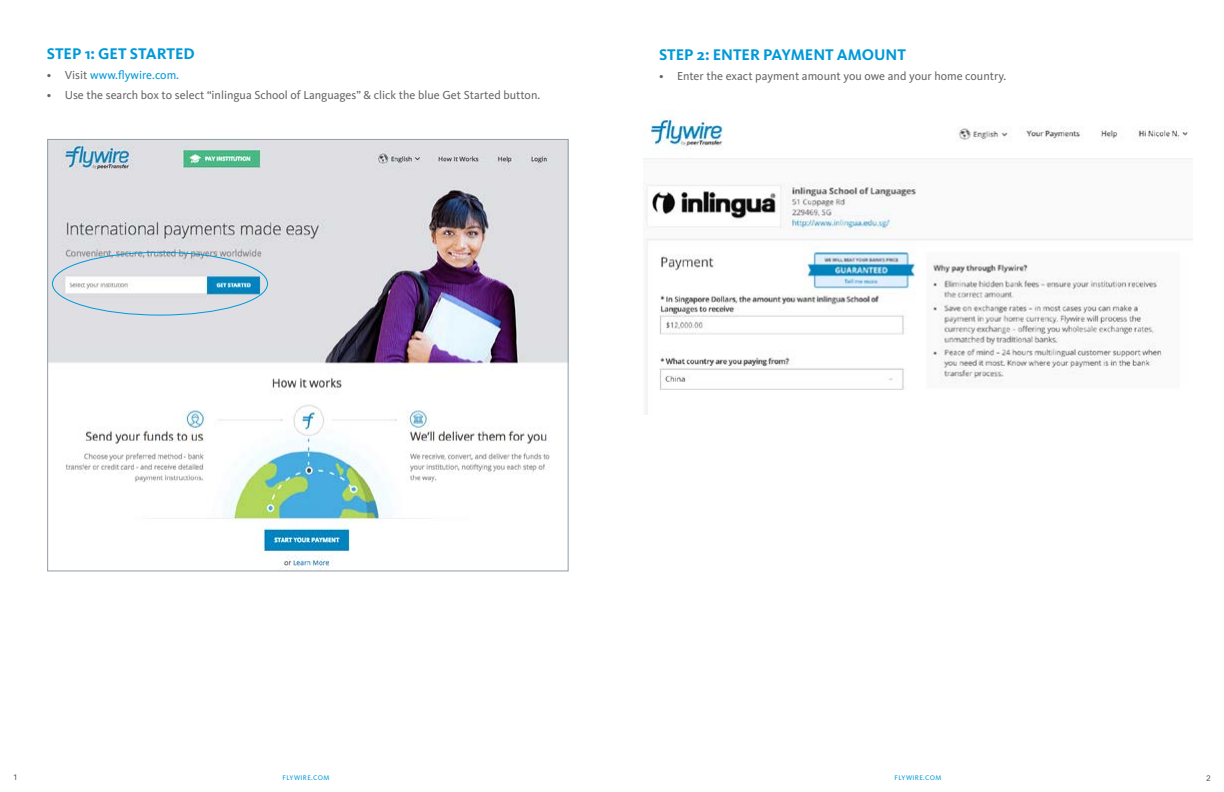
<style>
.page{position:relative;width:1224px;height:792px;background:#fff}
.page>*{position:absolute;margin:0;border:0;box-sizing:border-box;transform-origin:0 0}
.t1{font:700 16px "Kievit OT";color:#0099d8}
.t2{font:12px "Kievit OT";color:#666}
.t3{font:12px "Kievit OT";color:#0099d8}
.t4{font:500 8px "Avenir Next";color:#5c605e}
.t5{font:7px "Kievit OT";letter-spacing:.05em;color:#0099d8}
.s1{color:#666}
</style>
<div class="page">
<img style="left:49px;top:141px;width:517px;height:428px">
<img style="left:644px;top:113px;width:548px;height:301px">
<h1 class="t1" style="left:47px;top:44px;width:150px">STEP 1: GET STARTED</h1>
<p class="t3" style="left:47px;top:68px;width:134px"><span class="s1">• Visit</span> www.flywire.com.</p>
<p class="t2" style="left:47px;top:88px;width:495px">• Use the search box to select “inlingua School of Languages” &amp; click the blue Get Started button.</p>
<h1 class="t1" style="left:659px;top:45px;width:248px">STEP 2: ENTER PAYMENT AMOUNT</h1>
<p class="t2" style="left:659px;top:69px;width:349px">• Enter the exact payment amount you owe and your home country.</p>
<p class="t4" style="left:13px;top:770px;width:6px">1</p>
<p class="t4" style="left:1206px;top:771px;width:6px">2</p>
<p class="t5" style="left:283px;top:774px;width:48px">FLYWIRE.COM</p>
<p class="t5" style="left:895px;top:774px;width:48px">FLYWIRE.COM</p>
</div>
